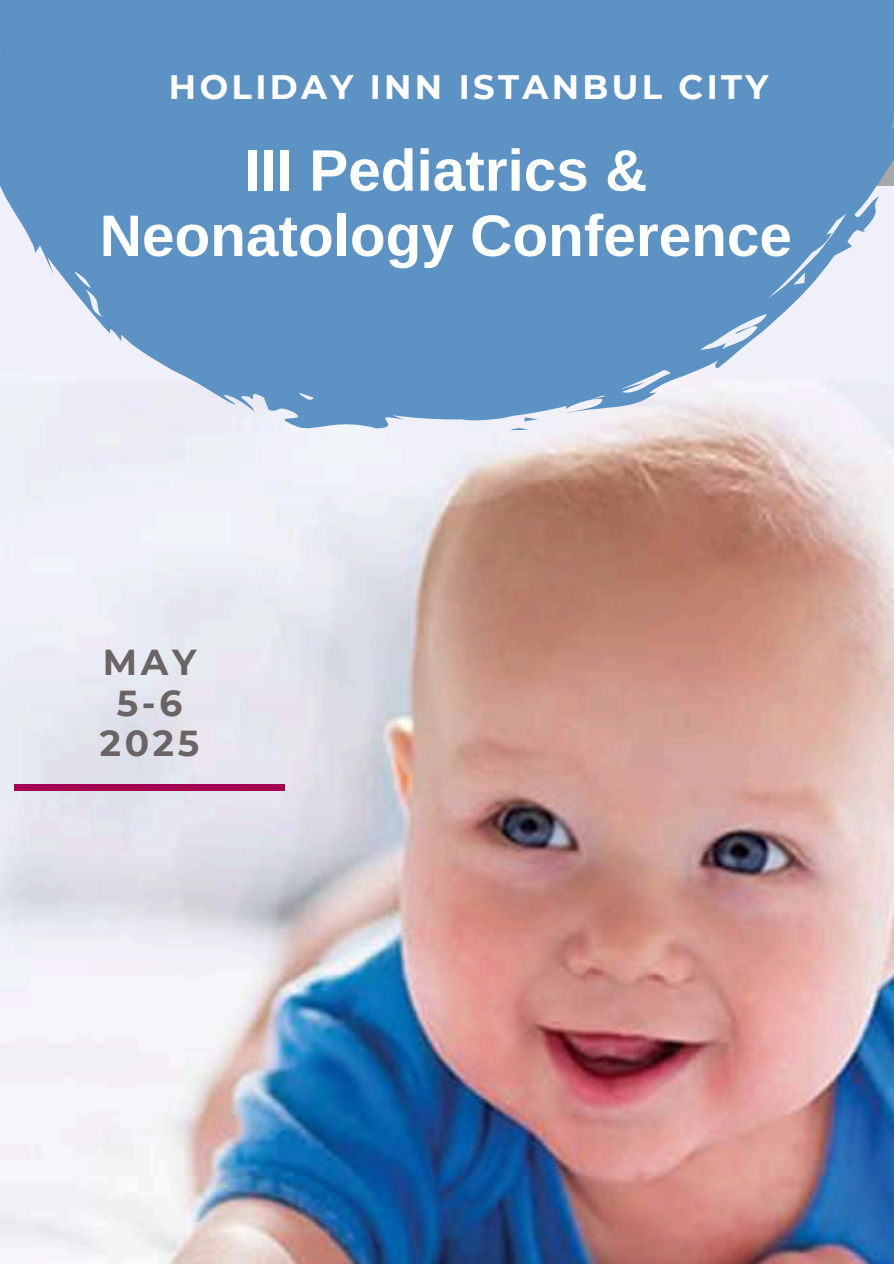
<style>
.page{position:relative;width:894px;height:1264px;background:#fff}
.page>*{position:absolute;margin:0;border:0;box-sizing:border-box;transform-origin:0 0}
.t1{font:700 58.5px/65.2px "Arimo";color:#fff;text-align:center}
.t2{font:700 36px/40.5px "Montserrat";letter-spacing:.1em;color:#6b6464;text-align:center}
.t3{font:700 33.75px "Montserrat";letter-spacing:.1em;color:#fff}
</style>
<div class="page">
<img style="left:0;top:430px;width:893px;height:833px">
<svg style="left:0;top:0;width:893px;height:430px;background:#74a2cc"></svg>
<div style="left:15px;top:784px;width:269px;height:6px;background:#a30052"></div>
<p class="t3" style="left:169px;top:66px;width:600px">HOLIDAY INN ISTANBUL CITY</p>
<p class="t1" style="left:100px;top:138px;width:693px">III Pediatrics &amp;<br>Neonatology Conference</p>
<p class="t2" style="left:100px;top:642px;width:101px">MAY<br>5-6<br>2025</p>
</div>
